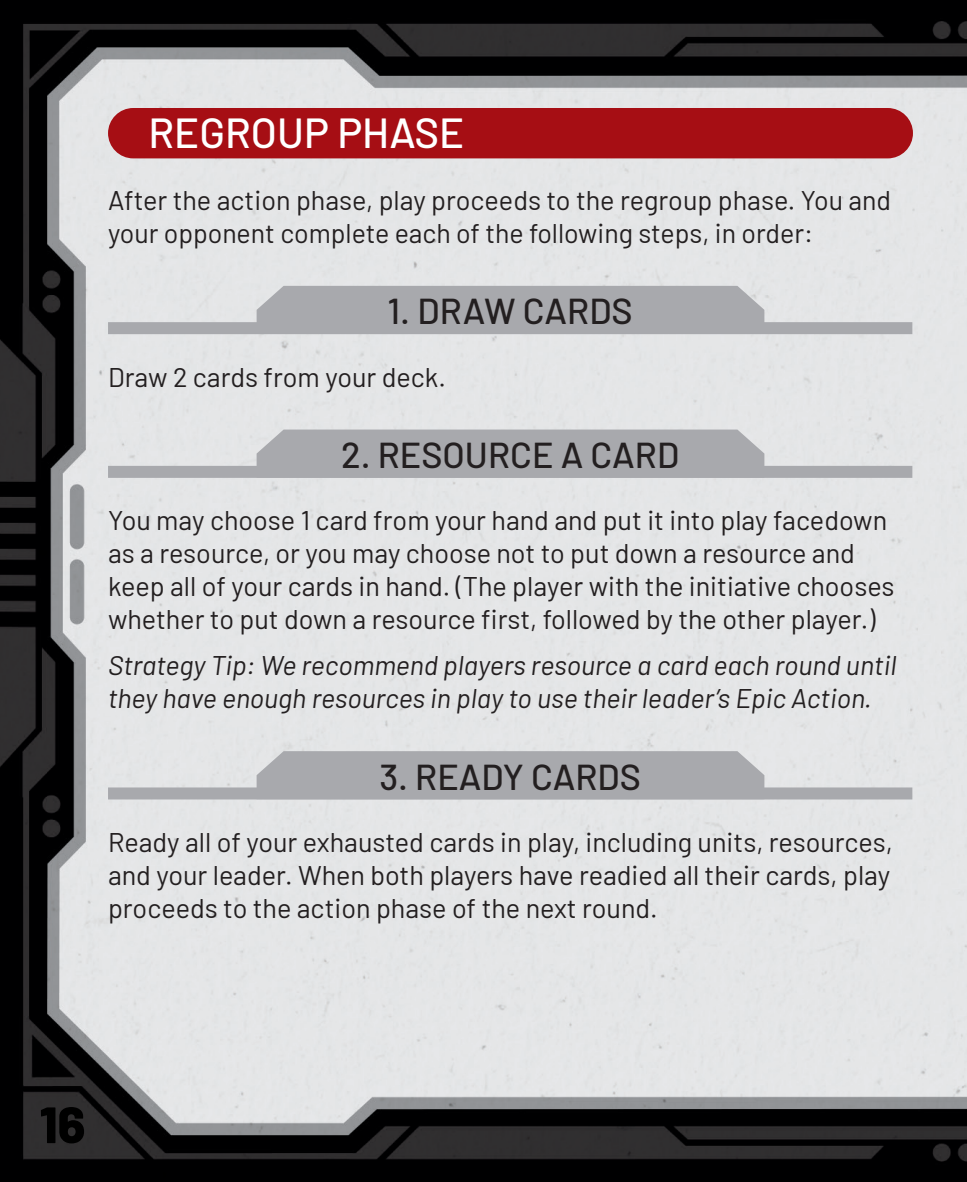
<style>
.page{position:relative;width:967px;height:1182px;background:#fff}
.page>*{position:absolute;margin:0;border:0;box-sizing:border-box;transform-origin:0 0}
.t1{font:800 51px "Barlow";color:#000}
.t2{font:500 42px "Barlow";color:#fff}
.t3{font:500 36px "Barlow";color:#231f20}
.t4{font:27px/33px "Barlow";color:#231f20}
.t5{font:italic 27px/33px "Barlow";color:#231f20}
</style>
<div class="page">
<img style="left:0;top:0;width:967px;height:1182px">
<div style="left:108px;top:108px;width:805px;height:50px;background:#a60e14;border-radius:25px"></div>
<div style="left:256px;top:286px;width:508px;height:36px;background:#a8a9ad"></div>
<div style="left:108px;top:322px;width:804px;height:12px;background:#a8a9ad"></div>
<div style="left:256px;top:430px;width:508px;height:36px;background:#a8a9ad"></div>
<div style="left:108px;top:466px;width:804px;height:12px;background:#a8a9ad"></div>
<div style="left:256px;top:751px;width:508px;height:36px;background:#a8a9ad"></div>
<div style="left:108px;top:787px;width:804px;height:12px;background:#a8a9ad"></div>
<h2 class="t2" style="left:148px;top:102px;width:317px">REGROUP PHASE</h2>
<p class="t4" style="left:108px;top:182px;width:784px">After the action phase, play proceeds to the regroup phase. You and your opponent complete each of the following steps, in order:</p>
<h3 class="t3" style="left:387px;top:285px;width:247px">1. DRAW CARDS</h3>
<p class="t4" style="left:108px;top:358px;width:339px">Draw 2 cards from your deck.</p>
<h3 class="t3" style="left:341px;top:429px;width:340px">2. RESOURCE A CARD</h3>
<p class="t4" style="left:108px;top:502px;width:788px">You may choose 1 card from your hand and put it into play facedown as a resource, or you may choose not to put down a resource and keep all of your cards in hand. (The player with the initiative chooses whether to put down a resource first, followed by the other player.)</p>
<p class="t5" style="left:108px;top:647px;width:790px">Strategy Tip: We recommend players resource a card each round until they have enough resources in play to use their leader’s Epic Action.</p>
<h3 class="t3" style="left:379px;top:750px;width:263px">3. READY CARDS</h3>
<p class="t4" style="left:108px;top:824px;width:786px;text-align:justify">Ready all of your exhausted cards in play, including units, resources, and your leader. When both players have readied all their cards, play proceeds to the action phase of the next round.</p>
<h1 class="t1" style="left:39px;top:1087px;width:47px">16</h1>
</div>
